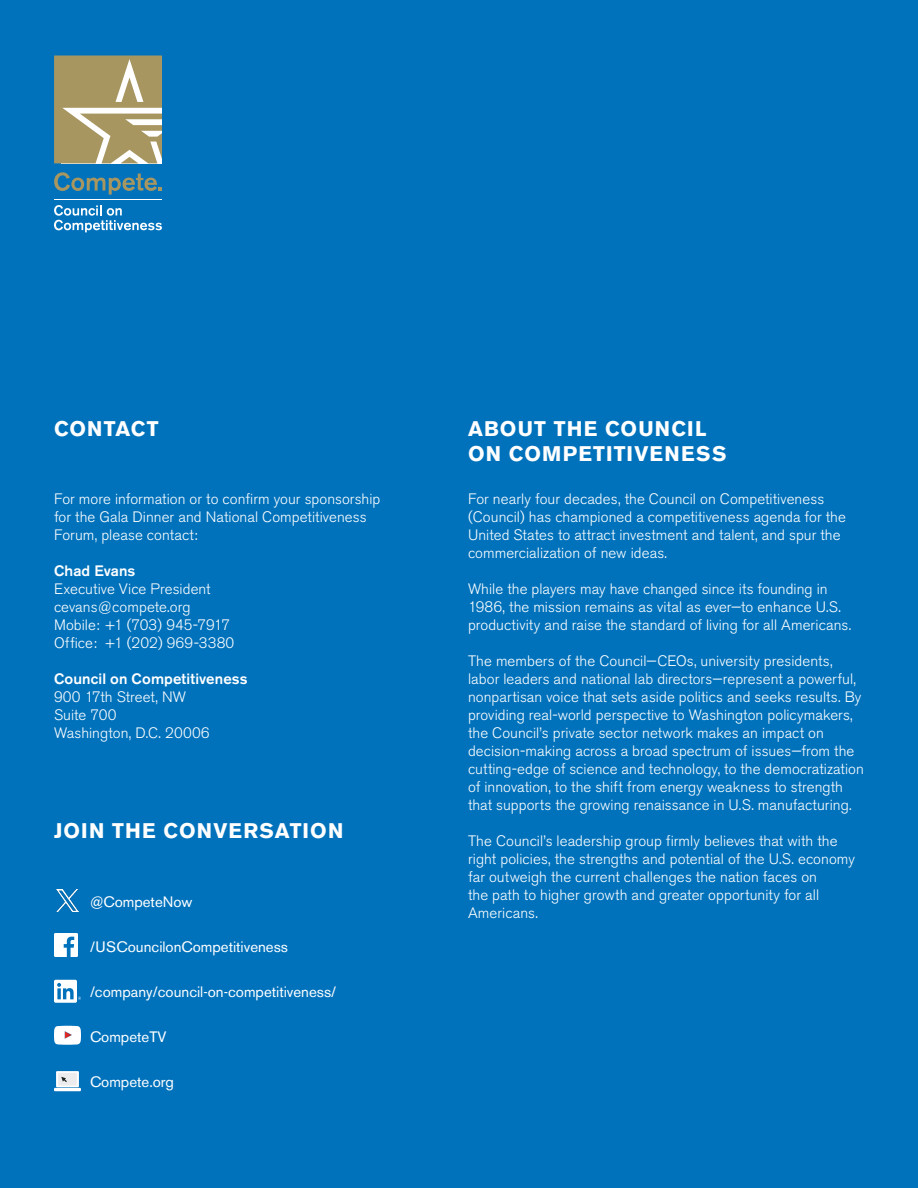
<style>
.page{position:relative;width:918px;height:1188px;background:#0072bc}
.page>*{position:absolute;margin:0;border:0;box-sizing:border-box;transform-origin:0 0}
.Subhead{font:700 21px/25.2px "Akzidenz Grotesk BE";letter-spacing:.055em;color:#fff}
.Back_cover_text{font:300 15px/18px "Akzidenz Grotesk BE";letter-spacing:.005em;color:#fff}
.t1{font:15px "Akzidenz Grotesk BE";color:#fff}
.Back_cover_text_no_s{font:300 15px "Akzidenz Grotesk BE";letter-spacing:.005em;color:#fff}
.Back_cover_text_no_s-2{font:500 15px "Akzidenz Grotesk BE";letter-spacing:.01em;color:#fff}
.Back_cover_text-2{font:500 15px "Akzidenz Grotesk BE";letter-spacing:.005em;color:#fff}
</style>
<div class="page">
<hr style="left:54px;top:199px;width:108px;height:1px;background:#fff">
<svg style="left:54px;top:205px;width:108px;height:27px"></svg>
<svg style="left:54px;top:56px;width:108px;height:107px;background:#b6a77b"></svg>
<svg style="left:54px;top:172px;width:108px;height:23px"></svg>
<img style="left:57px;top:889px;width:21px;height:22px">
<svg style="left:54px;top:933px;width:24px;height:24px"></svg>
<svg style="left:54px;top:980px;width:27px;height:23px"></svg>
<svg style="left:54px;top:1026px;width:27px;height:19px"></svg>
<div style="left:56px;top:1071px;width:23px;height:16px;background:#fff"></div>
<div style="left:58px;top:1073px;width:19px;height:13px;background:#ececee"></div>
<hr style="left:54px;top:1088px;width:27px;height:3px;background:#fff">
<svg style="left:61px;top:1077px;width:6px;height:5px"></svg>
<p class="Subhead" style="left:54px;top:416px;width:106px">CONTACT</p>
<p class="Back_cover_text" style="left:54px;top:490px;width:328px">For more information or to confirm your sponsorship for the Gala Dinner and National Competitiveness<br>Forum, please contact:</p>
<p class="Back_cover_text-2" style="left:54px;top:562px;width:83px">Chad Evans</p>
<p class="Back_cover_text" style="left:54px;top:580px;width:158px">Executive Vice President</p>
<p class="Back_cover_text" style="left:54px;top:598px;width:138px">cevans@compete.org</p>
<p class="Back_cover_text" style="left:54px;top:616px;width:178px">Mobile: +1 (703) 945-7917</p>
<p class="Back_cover_text" style="left:54px;top:634px;width:182px">Office: +1 (202) 969-3380</p>
<p class="Back_cover_text_no_s-2" style="left:54px;top:670px;width:195px">Council on Competitiveness</p>
<p class="Back_cover_text_no_s" style="left:54px;top:688px;width:133px">900 17th Street, NW</p>
<p class="Back_cover_text_no_s" style="left:54px;top:706px;width:64px">Suite 700</p>
<p class="Back_cover_text_no_s" style="left:54px;top:724px;width:157px">Washington, D.C. 20006</p>
<p class="Subhead" style="left:54px;top:818px;width:291px">JOIN THE CONVERSATION</p>
<p class="t1" style="left:90px;top:893px;width:104px">@CompeteNow</p>
<p class="t1" style="left:90px;top:938px;width:200px">/USCouncilonCompetitiveness</p>
<p class="t1" style="left:90px;top:983px;width:248px">/company/council-on-competitiveness/</p>
<p class="t1" style="left:90px;top:1028px;width:78px">CompeteTV</p>
<p class="t1" style="left:90px;top:1073px;width:86px">Compete.org</p>
<p class="Subhead" style="left:468px;top:416px;width:260px">ABOUT THE COUNCIL<br>ON COMPETITIVENESS</p>
<p class="Back_cover_text" style="left:468px;top:490px;width:380px">For nearly four decades, the Council on Competitiveness (Council) has championed a competitiveness agenda for the United States to attract investment and talent, and spur the commercialization of new ideas.</p>
<p class="Back_cover_text" style="left:468px;top:580px;width:385px">While the players may have changed since its founding in<br>1986, the mission remains as vital as ever—to enhance U.S. productivity and raise the standard of living for all Americans.</p>
<p class="Back_cover_text" style="left:468px;top:652px;width:398px">The members of the Council—CEOs, university presidents, labor leaders and national lab directors—represent a powerful, nonpartisan voice that sets aside politics and seeks results. By providing real-world perspective to Washington policymakers, the Council’s private sector network makes an impact on decision-making across a broad spectrum of issues—from the cutting-edge of science and technology, to the democratization of innovation, to the shift from energy weakness to strength that supports the growing renaissance in U.S. manufacturing.</p>
<p class="Back_cover_text" style="left:468px;top:832px;width:388px">The Council’s leadership group firmly believes that with the right policies, the strengths and potential of the U.S. economy far outweigh the current challenges the nation faces on<br>the path to higher growth and greater opportunity for all Americans.</p>
</div>
